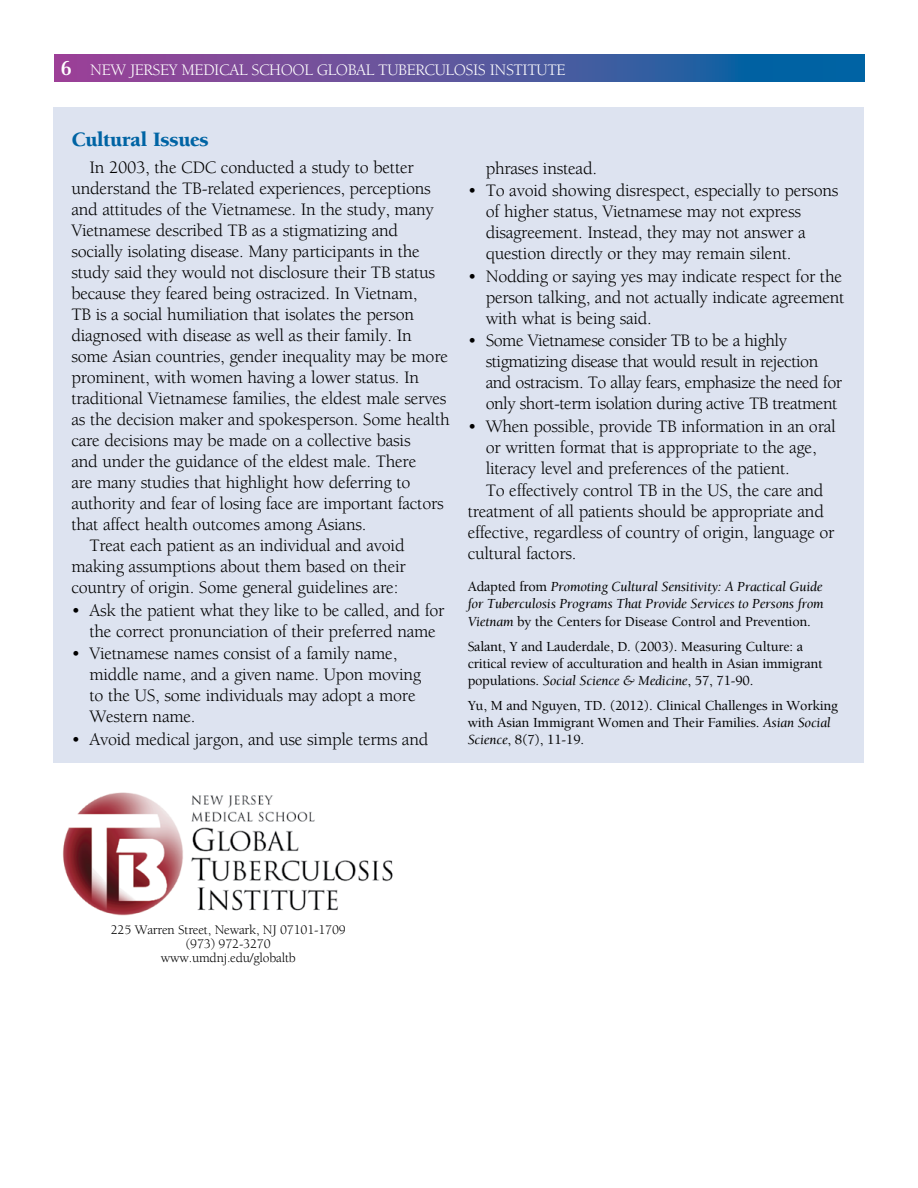
<style>
.page{position:relative;width:918px;height:1188px;background:#fff}
.page>*{position:absolute;margin:0;border:0;box-sizing:border-box;transform-origin:0 0}
.t1{font:900 21px "Berkeley";letter-spacing:-.015em;color:#0064a4}
.t2{font:18px/21px "Berkeley";letter-spacing:-.015em;color:#000}
.t3{font:16.5px "Berkeley";letter-spacing:-.025em;color:#fff}
.t4{font:500 14.25px/17.2px "Berkeley";letter-spacing:-.015em;color:#000}
.t5{font:italic 14.25px/17.2px "Berkeley";letter-spacing:-.015em;color:#000;text-align:justify}
.t6{font:13.5px/14.2px "Berkeley";letter-spacing:-.015em;color:#000;text-align:center}
.s1{font-family:"Optima";font-weight:600;font-size:21px}
.s2{font-weight:500;font-style:normal}
.s3{font-weight:400;font-style:italic}
</style>
<div class="page">
<svg style="left:54px;top:54px;width:810px;height:27px;background:#53559d"></svg>
<img style="left:63px;top:792px;width:330px;height:124px">
<div style="left:53px;top:107px;width:811px;height:655px;background:#dde3f0"></div>
<p class="t3" style="left:61px;top:61px;width:84px"><span class="s1">6</span> New Jersey</p>
<p class="t3" style="left:182px;top:61px;width:23px">Medical</p>
<p class="t3" style="left:251px;top:61px;width:20px">School</p>
<p class="t3" style="left:317px;top:61px;width:22px">Global</p>
<p class="t3" style="left:378px;top:61px;width:19px">Tuberculosis</p>
<p class="t3" style="left:490px;top:61px;width:15px">Institute</p>
<p class="t1" style="left:71px;top:128px;width:139px">Cultural Issues</p>
<p class="t2" style="left:89px;top:157px;width:326px">In 2003, the CDC conducted a study to better</p>
<p class="t2" style="left:71px;top:178px;width:361px">understand the TB-related experiences, perceptions</p>
<p class="t2" style="left:71px;top:199px;width:364px">and attitudes of the Vietnamese. In the study, many</p>
<p class="t2" style="left:71px;top:220px;width:328px">Vietnamese described TB as a stigmatizing and</p>
<p class="t2" style="left:71px;top:241px;width:350px">socially isolating disease. Many participants in the</p>
<p class="t2" style="left:71px;top:262px;width:365px">study said they would not disclosure their TB status</p>
<p class="t2" style="left:71px;top:283px;width:348px">because they feared being ostracized. In Vietnam,</p>
<p class="t2" style="left:71px;top:304px;width:344px">TB is a social humiliation that isolates the person</p>
<p class="t2" style="left:71px;top:325px;width:342px">diagnosed with disease as well as their family. In</p>
<p class="t2" style="left:71px;top:346px;width:378px">some Asian countries, gender inequality may be more</p>
<p class="t2" style="left:71px;top:367px;width:349px">prominent, with women having a lower status. In</p>
<p class="t2" style="left:71px;top:388px;width:377px">traditional Vietnamese families, the eldest male serves</p>
<p class="t2" style="left:71px;top:409px;width:380px">as the decision maker and spokesperson. Some health</p>
<p class="t2" style="left:71px;top:430px;width:341px">care decisions may be made on a collective basis</p>
<p class="t2" style="left:71px;top:451px;width:346px">and under the guidance of the eldest male. There</p>
<p class="t2" style="left:71px;top:472px;width:341px">are many studies that highlight how deferring to</p>
<p class="t2" style="left:71px;top:493px;width:374px">authority and fear of losing face are important factors</p>
<p class="t2" style="left:71px;top:514px;width:297px">that affect health outcomes among Asians.</p>
<p class="t2" style="left:89px;top:535px;width:317px">Treat each patient as an individual and avoid</p>
<p class="t2" style="left:71px;top:556px;width:336px">making assumptions about them based on their</p>
<p class="t2" style="left:71px;top:577px;width:328px">country of origin. Some general guidelines are:</p>
<p class="t2" style="left:71px;top:600px;width:375px;text-align:center">• Ask the patient what they like to be called, and for the correct pronunciation of their preferred name</p>
<p class="t2" style="left:89px;top:643px;width:333px;text-indent:-18px">• Vietnamese names consist of a family name, middle name, and a given name. Upon moving to the US, some individuals may adopt a more Western name.</p>
<p class="t2" style="left:71px;top:729px;width:359px">• Avoid medical jargon, and use simple terms and</p>
<p class="t2" style="left:486px;top:158px;width:113px">phrases instead.</p>
<p class="t2" style="left:486px;top:180px;width:354px;text-indent:-18px">• To avoid showing disrespect, especially to persons of higher status, Vietnamese may not express disagreement. Instead, they may not answer a question directly or they may remain silent.</p>
<p class="t2" style="left:486px;top:266px;width:360px;text-indent:-18px">• Nodding or saying yes may indicate respect for the person talking, and not actually indicate agreement with what is being said.</p>
<p class="t2" style="left:486px;top:330px;width:358px;text-indent:-18px">• Some Vietnamese consider TB to be a highly stigmatizing disease that would result in rejection and ostracism. To allay fears, emphasize the need for only short-term isolation during active TB treatment</p>
<p class="t2" style="left:468px;top:416px;width:370px">• When possible, provide TB information in an oral</p>
<p class="t2" style="left:486px;top:437px;width:333px">or written format that is appropriate to the age,</p>
<p class="t2" style="left:486px;top:458px;width:306px">literacy level and preferences of the patient.</p>
<p class="t2" style="left:486px;top:480px;width:339px">To effectively control TB in the US, the care and</p>
<p class="t2" style="left:468px;top:501px;width:358px">treatment of all patients should be appropriate and</p>
<p class="t2" style="left:468px;top:522px;width:368px">effective, regardless of country of origin, language or</p>
<p class="t2" style="left:468px;top:543px;width:110px">cultural factors.</p>
<p class="t5" style="left:468px;top:578px;width:358px"><span class="s2">Adapted from</span> Promoting Cultural Sensitivity: A Practical Guide for Tuberculosis Programs That Provide Services to Persons from Vietnam <span class="s2">by the Centers for Disease Control and Prevention.</span></p>
<p class="t4" style="left:468px;top:638px;width:357px">Salant, Y and Lauderdale, D. (2003). Measuring Culture: a critical review of acculturation and health in Asian immigrant populations. <span class="s3">Social Science &amp; Medicine</span>, 57, 71-90.</p>
<p class="t4" style="left:468px;top:697px;width:372px">Yu, M and Nguyen, TD. (2012). Clinical Challenges in Working with Asian Immigrant Women and Their Families. <span class="s3">Asian Social<br>Science</span>, 8(7), 11-19.</p>
<p class="t6" style="left:111px;top:923px;width:237px">225 Warren Street, Newark, NJ 07101-1709 (973) 972-3270<br>www.umdnj.edu/globaltb</p>
</div>
